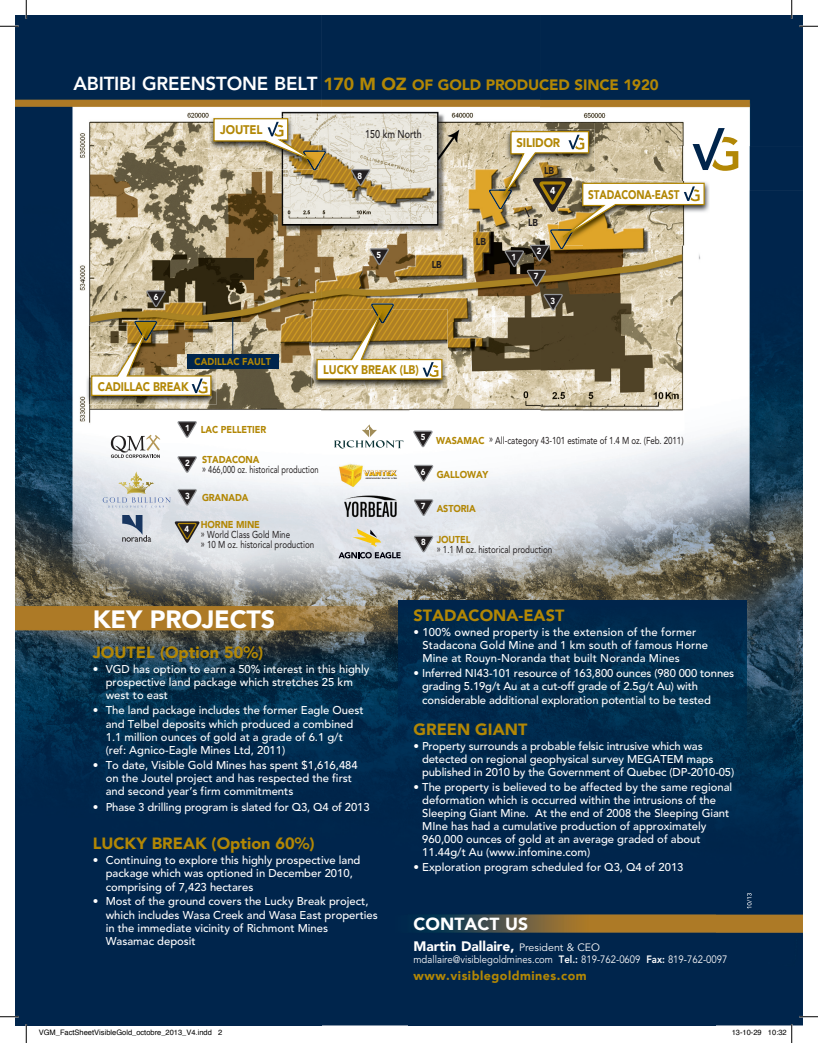
<style>
.page{position:relative;width:818px;height:1043px;background:#fff}
.page>*{position:absolute;margin:0;border:0;box-sizing:border-box;transform-origin:0 0}
.t1{font:900 25px "Avenir LT Com";letter-spacing:-.01em;color:#fff}
.t2{font:900 17.5px "Avenir LT Com";color:#fff}
.t3{font:900 16.25px "Avenir LT Com";color:#b28705}
.t4{font:900 15px "Avenir LT Com";letter-spacing:-.01em;color:#b28705}
.t5{font:900 13.75px "Avenir LT Com";color:#fff}
.t6{font:900 12.5px "Avenir LT Com";letter-spacing:-.01em;color:#b28705;scale:.85 1}
.t7{font:900 12.5px "Avenir LT Com";letter-spacing:.04em;color:#b28705}
.t8{font:900 12.5px "Avenir LT Com";letter-spacing:-.01em;color:#b28705;scale:.8 1}
.t9{font:900 12.5px "Avenir LT Com";letter-spacing:-.01em;color:#b28705;scale:.9 1}
.t10{font:500 11.25px/13.1px "Avenir";color:#fff}
.t11{font:500 11.25px "Avenir";color:#231f20;scale:.8 1}
.t12{font:10.62px "Avenir";color:#fff;scale:.9 1}
.t13{font:10px/10px "Avenir";color:#231f20;scale:.8 1}
.t14{font:900 10px "Avenir LT Com";letter-spacing:-.01em;color:#b28705;scale:.9 1}
.t15{font:900 10px "Avenir LT Com";letter-spacing:-.01em;color:#b28705;scale:.9 1}
.t16{font:900 10px "Avenir LT Com";letter-spacing:-.01em;color:#231f20;scale:.85 1}
.t17{font:900 10px "Avenir LT Com";color:#fff;scale:.9 1}
.t18{font:900 8.75px "Avenir LT Com";color:#fff;scale:.9 1}
.t19{font:900 8.75px "Avenir LT Com";color:#fff;scale:.9 1}
.t20{font:7.5px "Helvetica";color:#000}
.s1{font-family:"Avenir";font-weight:800;font-size:18.75px;color:#fff}
.s2{font-size:17.5px}
.s3{font-family:"Avenir LT Com";font-weight:900;color:#b28705}
.s4{font-family:"Avenir";font-weight:400;font-size:10.62px}
.s5{font-weight:800}
</style>
<div class="page">
<img style="left:15px;top:15px;width:525px;height:307px">
<img style="left:540px;top:15px;width:262px;height:131px">
<img style="left:738px;top:146px;width:64px;height:44px">
<img style="left:540px;top:312px;width:43px;height:288px">
<img style="left:672px;top:190px;width:130px;height:440px">
<img style="left:583px;top:312px;width:89px;height:288px">
<img style="left:15px;top:322px;width:306px;height:703px">
<img style="left:409px;top:322px;width:131px;height:278px">
<img style="left:321px;top:388px;width:88px;height:637px">
<img style="left:715px;top:630px;width:87px;height:395px">
<img style="left:409px;top:793px;width:306px;height:232px">
<img style="left:399px;top:600px;width:347px;height:193px">
<svg style="left:350px;top:166px;width:21px;height:22px"></svg>
<svg style="left:369px;top:246px;width:20px;height:21px"></svg>
<svg style="left:111px;top:435px;width:49px;height:23px"></svg>
<svg style="left:413px;top:462px;width:21px;height:21px"></svg>
<svg style="left:413px;top:497px;width:21px;height:21px"></svg>
<svg style="left:413px;top:533px;width:21px;height:21px"></svg>
<svg style="left:103px;top:471px;width:68px;height:36px"></svg>
<svg style="left:177px;top:486px;width:20px;height:21px"></svg>
<svg style="left:177px;top:418px;width:20px;height:22px"></svg>
<svg style="left:177px;top:453px;width:20px;height:22px"></svg>
<svg style="left:122px;top:515px;width:29px;height:26px"></svg>
<img style="left:311px;top:309px;width:136px;height:79px">
<img style="left:86px;top:326px;width:130px;height:78px">
<svg style="left:316px;top:296px;width:127px;height:84px"></svg>
<svg style="left:90px;top:288px;width:122px;height:108px"></svg>
<img style="left:208px;top:116px;width:110px;height:53px">
<img style="left:213px;top:117px;width:113px;height:53px">
<div style="left:187px;top:354px;width:91px;height:15px;background:#00254c"></div>
<hr style="left:232px;top:317px;width:1px;height:38px;background:#00254c">
<svg style="left:334px;top:425px;width:69px;height:23px"></svg>
<svg style="left:412px;top:428px;width:21px;height:21px"></svg>
<svg style="left:175px;top:521px;width:24px;height:22px"></svg>
<svg style="left:338px;top:528px;width:62px;height:30px"></svg>
<svg style="left:489px;top:128px;width:249px;height:184px"></svg>
<svg style="left:746px;top:893px;width:5px;height:15px"></svg>
<svg style="left:0;top:25px;width:19px;height:2px"></svg>
<svg style="left:799px;top:25px;width:19px;height:2px"></svg>
<svg style="left:0;top:1015px;width:19px;height:2px"></svg>
<svg style="left:799px;top:1015px;width:19px;height:2px"></svg>
<svg style="left:25px;top:0;width:2px;height:19px"></svg>
<svg style="left:25px;top:1024px;width:2px;height:18px"></svg>
<svg style="left:790px;top:0;width:2px;height:19px"></svg>
<svg style="left:768px;top:1024px;width:24px;height:18px"></svg>
<h3 class="t4" style="left:73px;top:76px;width:586px"><span class="s1">ABITIBI GREENSTONE BELT</span> <span class="s2">170 M OZ</span> OF GOLD PRODUCED SINCE 1920</h3>
<p class="t9" style="left:220px;top:122px;width:49px">JOUTEL</p>
<p class="t18" style="left:154px;top:292px;width:7px">6</p>
<p class="t14" style="left:195px;top:356px;width:86px">CADILLAC FAULT</p>
<p class="t6" style="left:98px;top:379px;width:108px">CADILLAC BREAK</p>
<p class="t19" style="left:185px;top:422px;width:7px">1</p>
<p class="t15" style="left:201px;top:423px;width:74px">LAC PELLETIER</p>
<p class="t11" style="left:365px;top:128px;width:72px">150 km North</p>
<p class="t18" style="left:357px;top:170px;width:7px">8</p>
<p class="t16" style="left:476px;top:236px;width:13px">LB</p>
<p class="t9" style="left:516px;top:135px;width:50px">SILIDOR</p>
<p class="t16" style="left:544px;top:164px;width:13px">LB</p>
<p class="t16" style="left:528px;top:216px;width:13px">LB</p>
<p class="t17" style="left:550px;top:184px;width:7px">4</p>
<p class="t18" style="left:376px;top:250px;width:7px">5</p>
<p class="t18" style="left:511px;top:252px;width:7px">1</p>
<p class="t16" style="left:431px;top:258px;width:13px">LB</p>
<p class="t18" style="left:537px;top:246px;width:7px">2</p>
<p class="t18" style="left:533px;top:271px;width:7px">7</p>
<p class="t18" style="left:550px;top:295px;width:7px">3</p>
<p class="t6" style="left:323px;top:362px;width:114px">LUCKY BREAK (LB)</p>
<p class="t8" style="left:588px;top:187px;width:116px">STADACONA-EAST</p>
<p class="t18" style="left:421px;top:432px;width:7px">5</p>
<p class="t13" style="left:436px;top:435px;width:310px"><span class="s3">WASAMAC</span> » All-category 43-101 estimate of 1.4 M oz. (Feb. 2011)</p>
<p class="t19" style="left:185px;top:457px;width:7px">2</p>
<p class="t15" style="left:202px;top:453px;width:65px">STADACONA</p>
<p class="t13" style="left:202px;top:464px;width:147px">» 466,000 oz. historical production</p>
<p class="t14" style="left:185px;top:492px;width:72px"><sup>3</sup> GRANADA</p>
<p class="t18" style="left:184px;top:523px;width:7px">4</p>
<p class="t14" style="left:201px;top:518px;width:67px">HORNE MINE</p>
<p class="t13" style="left:201px;top:530px;width:143px">» World Class Gold Mine<br>» 10 M oz. historical production</p>
<h1 class="t1" style="left:93px;top:604px;width:184px">KEY PROJECTS</h1>
<h3 class="t3" style="left:93px;top:642px;width:172px">JOUTEL (Option 50%)</h3>
<p class="t10" style="left:106px;top:663px;width:265px;text-indent:-13px">• VGD has option to earn a 50% interest in this highly prospective land package which stretches 25 km west to east</p>
<p class="t10" style="left:106px;top:704px;width:259px;text-indent:-13px">• The land package includes the former Eagle Ouest and Telbel deposits which produced a combined 1.1 million ounces of gold at a grade of 6.1 g/t (ref: Agnico-Eagle Mines Ltd, 2011)</p>
<p class="t10" style="left:106px;top:758px;width:253px;text-indent:-13px">• To date, Visible Gold Mines has spent $1,616,484 on the Joutel project and has respected the first and second year’s firm commitments</p>
<p class="t10" style="left:93px;top:800px;width:278px">• Phase 3 drilling program is slated for Q3, Q4 of 2013</p>
<h3 class="t3" style="left:93px;top:833px;width:223px">LUCKY BREAK (Option 60%)</h3>
<p class="t10" style="left:106px;top:854px;width:256px;text-indent:-13px">• Continuing to explore this highly prospective land package which was optioned in December 2010, comprising of 7,423 hectares</p>
<p class="t10" style="left:106px;top:895px;width:273px;text-indent:-13px">• Most of the ground covers the Lucky Break project, which includes Wasa Creek and Wasa East properties in the immediate vicinity of Richmont Mines Wasamac deposit</p>
<p class="t18" style="left:421px;top:466px;width:7px">6</p>
<p class="t14" style="left:421px;top:502px;width:63px"><sup>7</sup> ASTORIA</p>
<p class="t14" style="left:436px;top:534px;width:39px">JOUTEL</p>
<p class="t13" style="left:436px;top:545px;width:146px">» 1.1 M oz. historical production</p>
<p class="t14" style="left:436px;top:468px;width:59px">GALLOWAY</p>
<p class="t18" style="left:421px;top:537px;width:7px">8</p>
<h3 class="t3" style="left:413px;top:605px;width:152px">STADACONA-EAST</h3>
<p class="t10" style="left:422px;top:625px;width:287px;text-indent:-9px">• 100% owned property is the extension of the former<br>Stadacona Gold Mine and 1 km south of famous Horne<br>Mine at Rouyn-Noranda that built Noranda Mines</p>
<p class="t10" style="left:422px;top:666px;width:314px;line-height:13.5px;text-indent:-9px">• Inferred NI43-101 resource of 163,800 ounces (980 000 tonnes grading 5.19g/t Au at a cut-off grade of 2.5g/t Au) with considerable additional exploration potential to be tested</p>
<h3 class="t3" style="left:413px;top:719px;width:115px">GREEN GIANT</h3>
<p class="t10" style="left:422px;top:739px;width:314px;text-indent:-9px">• Property surrounds a probable felsic intrusive which was detected on regional geophysical survey MEGATEM maps published in 2010 by the Government of Quebec (DP-2010-05)</p>
<p class="t10" style="left:422px;top:780px;width:311px;text-indent:-9px">• The property is believed to be affected by the same regional deformation which is occurred within the intrusions of the Sleeping Giant Mine. At the end of 2008 the Sleeping Giant MIne has had a cumulative production of approximately 960,000 ounces of gold at an average graded of about 11.44g/t Au (www.infomine.com)</p>
<p class="t10" style="left:413px;top:861px;width:271px">• Exploration program scheduled for Q3, Q4 of 2013</p>
<h2 class="t2" style="left:413px;top:913px;width:116px">CONTACT US</h2>
<p class="t5" style="left:413px;top:937px;width:188px">Martin Dallaire, <span class="s4">President &amp; CEO</span></p>
<p class="t12" style="left:413px;top:953px;width:350px">mdallaire@visiblegoldmines.com <span class="s5">Tel.:</span> 819-762-0609 <span class="s5">Fax:</span> 819-762-0097</p>
<p class="t7" style="left:413px;top:968px;width:175px">www.visiblegoldmines.com</p>
<p class="t20" style="left:39px;top:1027px;width:185px">VGM_FactSheetVisibleGold_octobre_2013_V4.indd 2</p>
<p class="t20" style="left:731px;top:1027px;width:57px">13-10-29 10:32</p>
</div>
